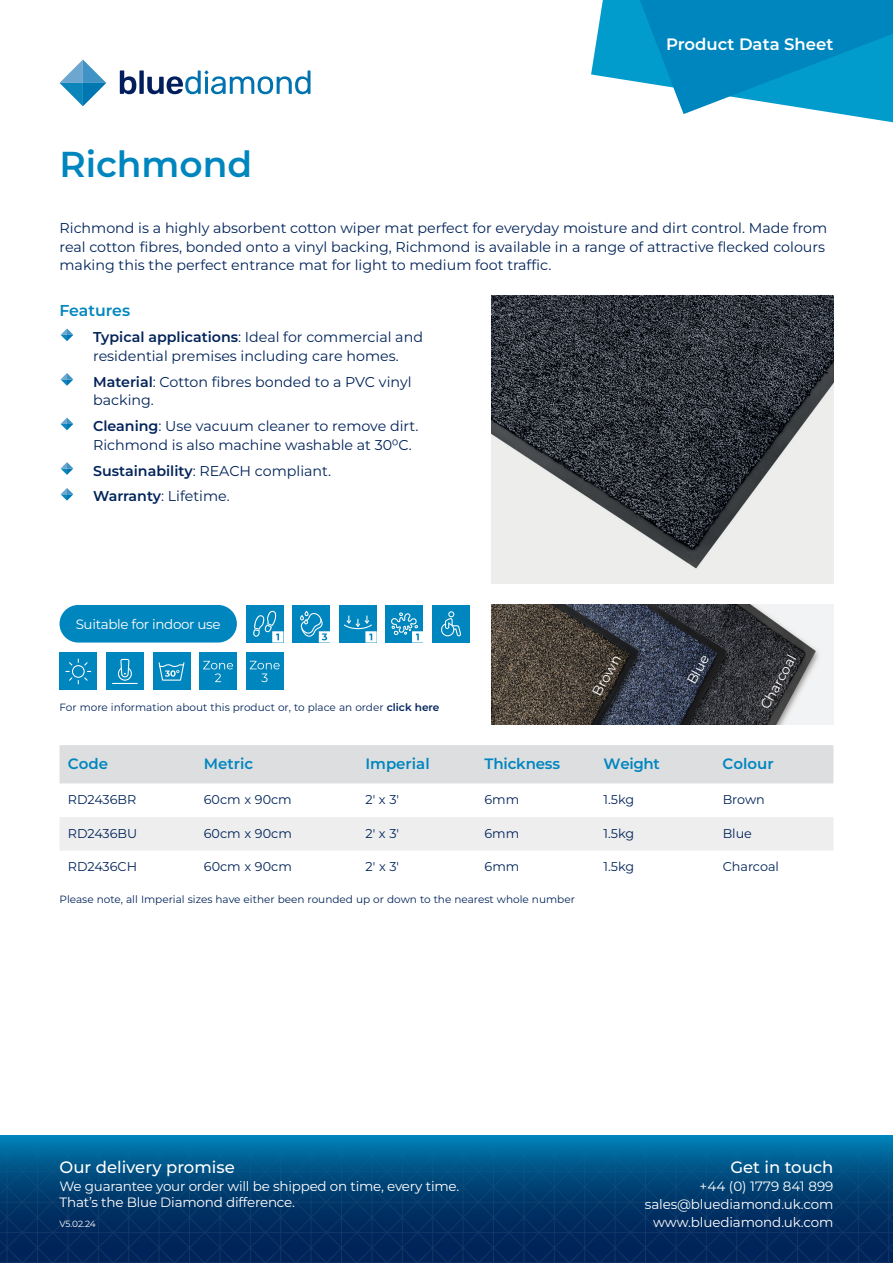
<style>
.page{position:relative;width:893px;height:1263px;background:#fff}
.page>*{position:absolute;margin:0;border:0;box-sizing:border-box;transform-origin:0 0}
.t1{font:600 36px "Montserrat";color:#0086be}
.t2{font:500 16.5px "Montserrat";color:#fff}
.t3{font:600 16.5px "Montserrat";color:#fff}
.t4{font:600 15.75px "Montserrat";color:#0086be}
.t5{font:600 15px "Montserrat";color:#0086be}
.t6{font:14.25px/18.8px "Montserrat";color:#002359}
.t7{font:13.5px/18px "Montserrat";letter-spacing:-.015em;color:#fff;text-align:right}
.t8{font:12.75px "Montserrat";color:#002359}
.t9{font:10.5px "Montserrat";color:#002359}
.t10{font:9px "Montserrat";color:#fff}
.s1{font-weight:600}
</style>
<div class="page">
<svg style="left:60px;top:60px;width:46px;height:46px"></svg>
<svg style="left:120px;top:70px;width:190px;height:24px"></svg>
<svg style="left:0;top:1135px;width:893px;height:128px;background:#014276"></svg>
<svg style="left:591px;top:0;width:302px;height:123px"></svg>
<img style="left:491px;top:296px;width:342px;height:288px">
<div style="left:292px;top:605px;width:38px;height:37px;background:#0086be"></div>
<svg style="left:300px;top:610px;width:30px;height:32px"></svg>
<div style="left:432px;top:605px;width:38px;height:37px;background:#0086be"></div>
<svg style="left:441px;top:611px;width:20px;height:26px"></svg>
<div style="left:339px;top:605px;width:38px;height:37px;background:#0086be"></div>
<svg style="left:344px;top:616px;width:33px;height:26px"></svg>
<div style="left:246px;top:605px;width:37px;height:37px;background:#0086be"></div>
<svg style="left:253px;top:610px;width:30px;height:32px"></svg>
<div style="left:386px;top:605px;width:37px;height:37px;background:#0086be"></div>
<svg style="left:391px;top:612px;width:32px;height:30px"></svg>
<div style="left:60px;top:653px;width:37px;height:37px;background:#0086be"></div>
<svg style="left:66px;top:659px;width:25px;height:25px"></svg>
<div style="left:153px;top:653px;width:37px;height:37px;background:#0086be"></div>
<svg style="left:158px;top:662px;width:27px;height:19px"></svg>
<div style="left:106px;top:653px;width:38px;height:37px;background:#0086be"></div>
<svg style="left:113px;top:658px;width:24px;height:26px"></svg>
<svg style="left:61px;top:328px;width:12px;height:13px"></svg>
<svg style="left:61px;top:373px;width:12px;height:13px"></svg>
<svg style="left:61px;top:418px;width:12px;height:12px"></svg>
<svg style="left:61px;top:462px;width:12px;height:13px"></svg>
<svg style="left:61px;top:488px;width:12px;height:13px"></svg>
<img style="left:491px;top:605px;width:342px;height:119px">
<div style="left:60px;top:745px;width:773px;height:38px;background:#dddee0"></div>
<div style="left:60px;top:817px;width:773px;height:34px;background:#eeeeef"></div>
<div style="left:199px;top:653px;width:38px;height:37px;background:#0086be"></div>
<svg style="left:203px;top:661px;width:30px;height:21px"></svg>
<div style="left:246px;top:653px;width:37px;height:37px;background:#0086be"></div>
<svg style="left:250px;top:661px;width:30px;height:21px"></svg>
<div style="left:60px;top:605px;width:177px;height:37px;background:#0086be;border-radius:19px"></div>
<h1 class="t1" style="left:60px;top:139px;width:194px">Richmond</h1>
<p class="t3" style="left:666px;top:33px;width:169px">Product Data Sheet</p>
<p class="t6" style="left:60px;top:218px;width:769px">Richmond is a highly absorbent cotton wiper mat perfect for everyday moisture and dirt control. Made from real cotton fibres, bonded onto a vinyl backing, Richmond is available in a range of attractive flecked colours making this the perfect entrance mat for light to medium foot traffic.</p>
<p class="t4" style="left:60px;top:299px;width:72px">Features</p>
<p class="t6" style="left:93px;top:327px;width:331px"><span class="s1">Typical applications</span>: Ideal for commercial and residential premises including care homes.</p>
<p class="t6" style="left:93px;top:372px;width:320px"><span class="s1">Material</span>: Cotton fibres bonded to a PVC vinyl backing.</p>
<p class="t6" style="left:93px;top:416px;width:327px"><span class="s1">Cleaning</span>: Use vacuum cleaner to remove dirt.<br>Richmond is also machine washable at 30⁰C.</p>
<p class="t6" style="left:93px;top:457px;width:240px;line-height:25.8px"><span class="s1">Sustainability</span>: REACH compliant.<br><span class="s1">Warranty</span>: Lifetime.</p>
<p class="t7" style="left:76px;top:614px;width:147px">Suitable for indoor use</p>
<p class="t9" style="left:60px;top:699px;width:381px">For more information about this product or, to place an order <span class="s1">click here</span></p>
<p class="t7" style="left:587px;top:690px;width:46px;rotate:-61deg">Brown</p>
<p class="t7" style="left:682px;top:678px;width:33px;rotate:-61deg">Blue</p>
<p class="t7" style="left:755px;top:703px;width:61px;rotate:-61deg">Charcoal</p>
<p class="t5" style="left:68px;top:753px;width:42px">Code</p>
<p class="t5" style="left:204px;top:753px;width:51px">Metric</p>
<p class="t5" style="left:365px;top:753px;width:66px">Imperial</p>
<p class="t5" style="left:484px;top:753px;width:77px">Thickness</p>
<p class="t5" style="left:604px;top:753px;width:58px">Weight</p>
<p class="t5" style="left:723px;top:753px;width:53px">Colour</p>
<p class="t8" style="left:68px;top:791px;width:70px">RD2436BR</p>
<p class="t8" style="left:204px;top:791px;width:89px">60cm x 90cm</p>
<p class="t8" style="left:365px;top:791px;width:35px">2' x 3'</p>
<p class="t8" style="left:484px;top:791px;width:36px">6mm</p>
<p class="t8" style="left:604px;top:791px;width:32px">1.5kg</p>
<p class="t8" style="left:723px;top:791px;width:44px">Brown</p>
<p class="t8" style="left:68px;top:824px;width:71px">RD2436BU</p>
<p class="t8" style="left:204px;top:824px;width:89px">60cm x 90cm</p>
<p class="t8" style="left:365px;top:824px;width:35px">2' x 3'</p>
<p class="t8" style="left:485px;top:824px;width:36px">6mm</p>
<p class="t8" style="left:604px;top:824px;width:32px">1.5kg</p>
<p class="t8" style="left:723px;top:824px;width:31px">Blue</p>
<p class="t8" style="left:68px;top:858px;width:71px">RD2436CH</p>
<p class="t8" style="left:204px;top:858px;width:89px">60cm x 90cm</p>
<p class="t8" style="left:365px;top:858px;width:35px">2' x 3'</p>
<p class="t8" style="left:485px;top:858px;width:36px">6mm</p>
<p class="t8" style="left:604px;top:858px;width:32px">1.5kg</p>
<p class="t8" style="left:723px;top:858px;width:58px">Charcoal</p>
<p class="t9" style="left:60px;top:892px;width:517px">Please note, all Imperial sizes have either been rounded up or down to the nearest whole number</p>
<p class="t2" style="left:60px;top:1155px;width:177px">Our delivery promise</p>
<p class="t7" style="left:60px;top:1177px;width:401px;line-height:16.2px;text-align:left">We guarantee your order will be shipped on time, every time.<br>That’s the Blue Diamond difference.</p>
<p class="t10" style="left:60px;top:1218px;width:38px">V5.02.24</p>
<p class="t2" style="left:730px;top:1155px;width:105px">Get in touch</p>
<p class="t7" style="left:645px;top:1176px;width:190px">+44 (0) 1779 841 899 sales@bluediamond.uk.com www.bluediamond.uk.com</p>
</div>
